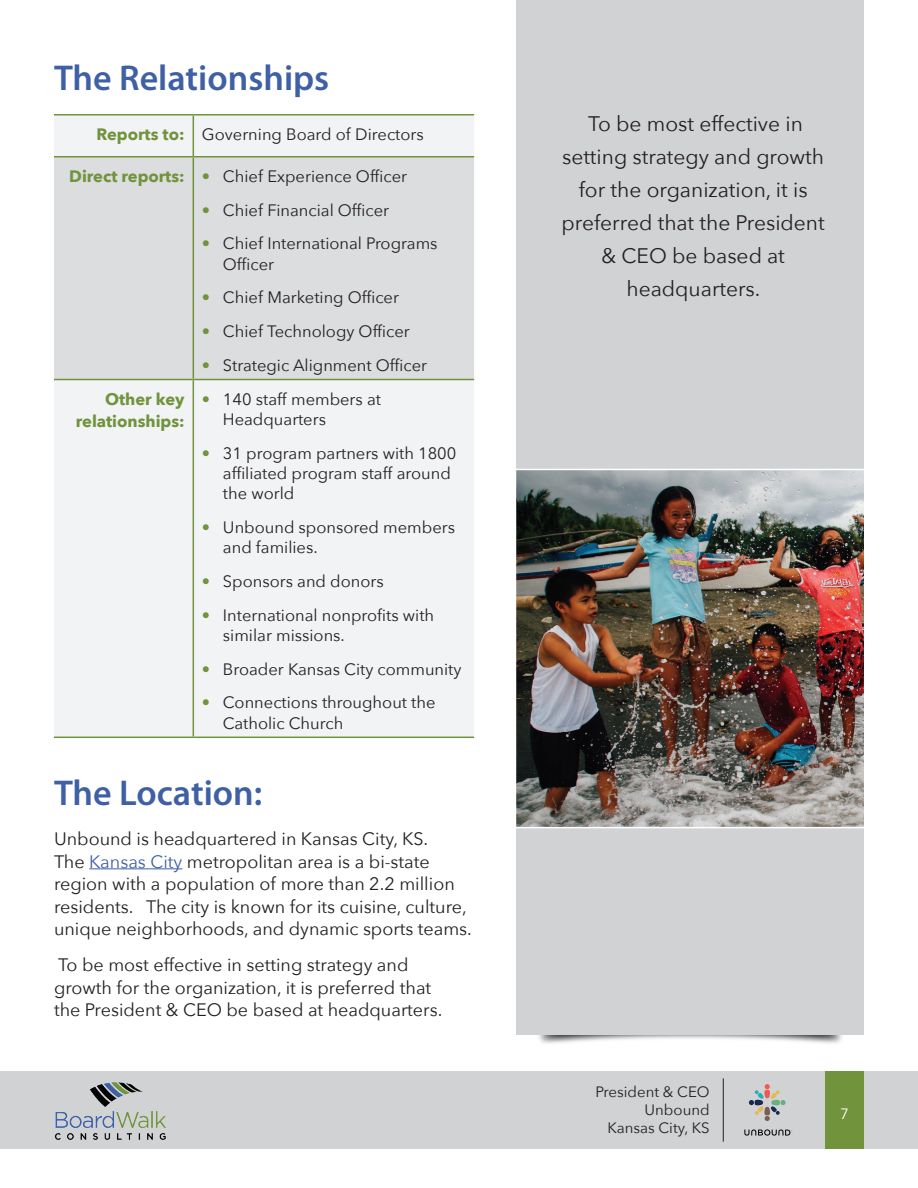
<style>
.page{position:relative;width:918px;height:1188px;background:#fff}
.page>*{position:absolute;margin:0;border:0;box-sizing:border-box;transform-origin:0 0}
.t1{font:600 36px "Myriad Pro";color:#3f60a5}
.t2{font:21px/33px "Avenir Next";color:#231f20;text-align:center}
.t3{font:18px/22.5px "Avenir Next";color:#231f20}
.t4{font:16.5px/20.2px "Avenir Next";color:#231f20}
.t5{font:700 16.5px/22.5px "Avenir Next";color:#70933c;text-align:right}
.t6{font:15px/18px "Avenir Next";color:#231f20;text-align:right}
.t7{font:15px "Avenir Next";color:#fff}
.s1{font-weight:700;color:#70933c}
.s2{color:#70933c}
.s3{color:#3f60a5}
</style>
<div class="page">
<img style="left:538px;top:1035px;width:129px;height:9px">
<img style="left:713px;top:1035px;width:129px;height:9px">
<div style="left:0;top:1071px;width:918px;height:78px;background:#d1d2d4"></div>
<img style="left:55px;top:1082px;width:111px;height:58px">
<div style="left:825px;top:1071px;width:39px;height:78px;background:#70933c"></div>
<div style="left:516px;top:0;width:348px;height:1035px;background:#d1d2d4"></div>
<hr style="left:723px;top:1078px;width:1px;height:64px;background:#231f20">
<svg style="left:744px;top:1129px;width:48px;height:7px"></svg>
<svg style="left:749px;top:1084px;width:37px;height:37px"></svg>
<hr style="left:89px;top:868px;width:93px;height:1px;background:#3f60a5">
<div style="left:54px;top:116px;width:420px;height:621px;background:#f2f3f4"></div>
<div style="left:54px;top:158px;width:420px;height:221px;background:#dcdddf"></div>
<hr style="left:54px;top:114px;width:139px;height:2px;background:#70933c">
<hr style="left:193px;top:114px;width:281px;height:2px;background:#70933c">
<hr style="left:193px;top:116px;width:1px;height:40px;background:#70933c">
<hr style="left:54px;top:156px;width:139px;height:2px;background:#70933c">
<hr style="left:193px;top:156px;width:281px;height:2px;background:#70933c">
<hr style="left:193px;top:158px;width:1px;height:221px;background:#70933c">
<hr style="left:54px;top:379px;width:139px;height:1px;background:#70933c">
<hr style="left:193px;top:379px;width:281px;height:1px;background:#70933c">
<hr style="left:193px;top:380px;width:1px;height:357px;background:#70933c">
<hr style="left:54px;top:737px;width:139px;height:1px;background:#70933c">
<hr style="left:193px;top:737px;width:281px;height:1px;background:#70933c">
<img style="left:516px;top:468px;width:348px;height:361px">
<h1 class="t1" style="left:54px;top:55px;width:277px">The Relationships</h1>
<p class="t4" style="left:96px;top:123px;width:329px"><span class="s1">Reports to:</span> Governing Board of Directors</p>
<p class="t4" style="left:69px;top:165px;width:339px"><span class="s1">Direct reports:</span> <span class="s2">•</span> Chief Experience Officer</p>
<p class="t4" style="left:202px;top:199px;width:189px"><span class="s2">•</span> Chief Financial Officer</p>
<p class="t4" style="left:223px;top:233px;width:216px;text-indent:-21px"><span class="s2">•</span> Chief International Programs<br>Officer</p>
<p class="t4" style="left:202px;top:287px;width:199px"><span class="s2">•</span> Chief Marketing Officer</p>
<p class="t4" style="left:202px;top:321px;width:209px"><span class="s2">•</span> Chief Technology Officer</p>
<p class="t4" style="left:202px;top:354px;width:227px"><span class="s2">•</span> Strategic Alignment Officer</p>
<p class="t5" style="left:76px;top:387px;width:110px">Other key relationships:</p>
<p class="t4" style="left:223px;top:388px;width:159px;text-indent:-21px"><span class="s2">•</span> 140 staff members at<br>Headquarters</p>
<p class="t4" style="left:223px;top:442px;width:235px;text-indent:-21px"><span class="s2">•</span> 31 program partners with 1800 affiliated program staff around the world</p>
<p class="t4" style="left:223px;top:516px;width:234px;text-indent:-21px"><span class="s2">•</span> Unbound sponsored members and families.</p>
<p class="t4" style="left:202px;top:570px;width:183px"><span class="s2">•</span> Sponsors and donors</p>
<p class="t4" style="left:223px;top:604px;width:213px;text-indent:-21px"><span class="s2">•</span> International nonprofits with similar missions.</p>
<p class="t4" style="left:202px;top:658px;width:261px"><span class="s2">•</span> Broader Kansas City community</p>
<p class="t4" style="left:223px;top:692px;width:214px;text-indent:-21px"><span class="s2">•</span> Connections throughout the<br>Catholic Church</p>
<h1 class="t1" style="left:54px;top:770px;width:210px">The Location:</h1>
<p class="t3" style="left:54px;top:827px;width:419px">Unbound is headquartered in Kansas City, KS.<br>The <span class="s3">Kansas City</span> metropolitan area is a bi-state region with a population of more than 2.2 million residents. The city is known for its cuisine, culture, unique neighborhoods, and dynamic sports teams.</p>
<p class="t3" style="left:54px;top:953px;width:390px">To be most effective in setting strategy and growth for the organization, it is preferred that the President &amp; CEO be based at headquarters.</p>
<p class="t2" style="left:562px;top:106px;width:265px">To be most effective in setting strategy and growth for the organization, it is preferred that the President &amp; CEO be based at headquarters.</p>
<p class="t6" style="left:595px;top:1082px;width:116px">President &amp; CEO<br>Unbound<br>Kansas City, KS</p>
<p class="t7" style="left:840px;top:1102px;width:10px">7</p>
</div>
